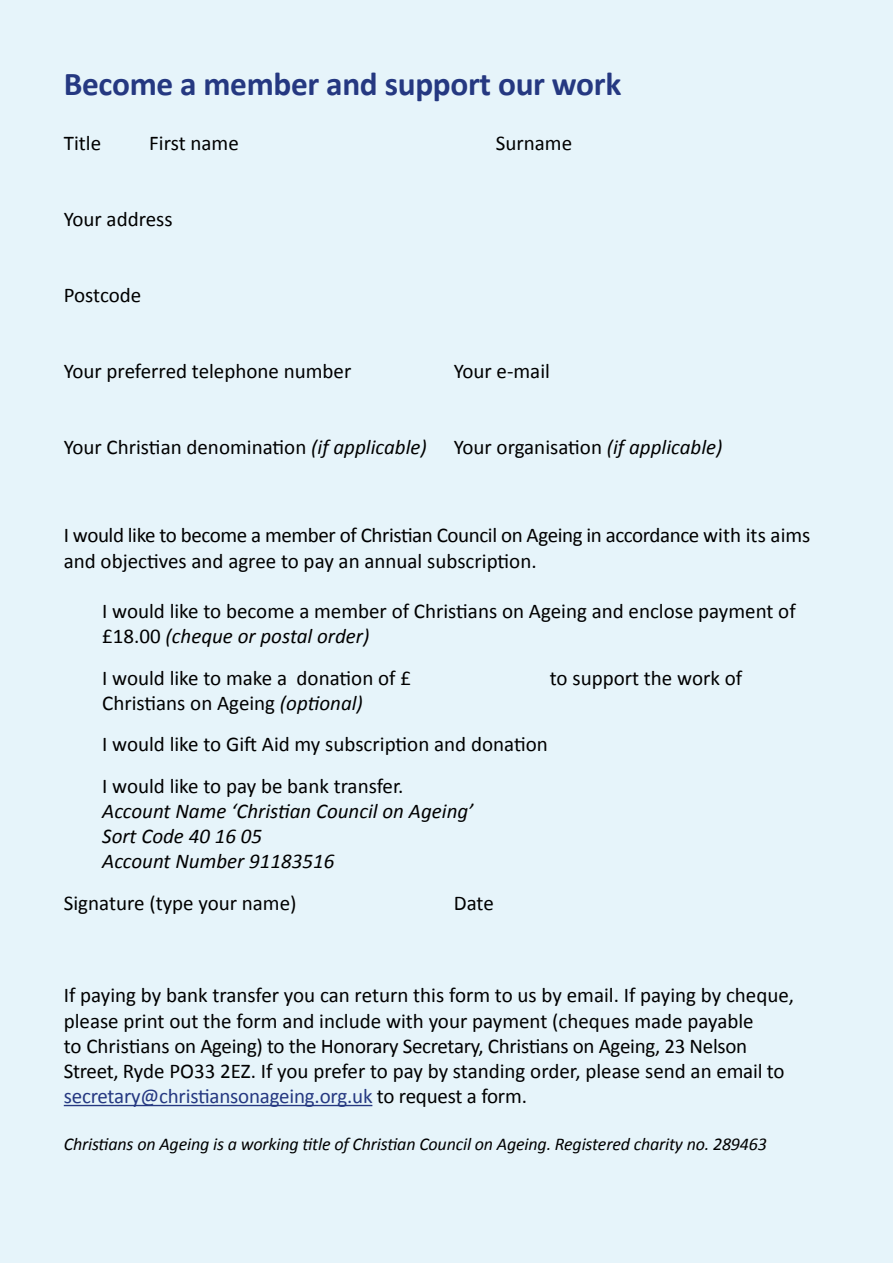
<style>
.page{position:relative;width:893px;height:1263px;background:#e6f4fa}
.page>*{position:absolute;margin:0;border:0;box-sizing:border-box;transform-origin:0 0}
.t1{font:700 33.3px "Calibri";letter-spacing:-.01em;color:#253881}
.t2{font:21px/25.2px "Calibri";color:#000}
.t3{font:21px/25.2px "Calibri";letter-spacing:-.02em;color:#000}
.t4{font:italic 21px/25.2px "Calibri";color:#000}
.t5{font:italic 18px "Calibri";letter-spacing:-.01em;color:#000}
.s1{font-style:italic}
.s2{color:#253881}
</style>
<div class="page">
<hr style="left:64px;top:1105px;width:308px;height:1px;background:#253881">
<h1 class="t1" style="left:64px;top:63px;width:559px">Become a member and support our work</h1>
<p class="t2" style="left:64px;top:131px;width:39px">Title</p>
<p class="t2" style="left:149px;top:131px;width:91px">First name</p>
<p class="t2" style="left:496px;top:131px;width:78px">Surname</p>
<p class="t2" style="left:64px;top:207px;width:110px">Your address</p>
<p class="t2" style="left:64px;top:283px;width:79px">Postcode</p>
<p class="t2" style="left:64px;top:359px;width:289px">Your preferred telephone number</p>
<p class="t2" style="left:454px;top:359px;width:98px">Your e-mail</p>
<p class="t2" style="left:64px;top:435px;width:365px">Your Christian denomination <span class="s1">(if applicable)</span></p>
<p class="t2" style="left:454px;top:435px;width:270px">Your organisation <span class="s1">(if applicable)</span></p>
<p class="t3" style="left:64px;top:523px;width:748px">I would like to become a member of Christian Council on Ageing in accordance with its aims and objectives and agree to pay an annual subscription.</p>
<p class="t2" style="left:102px;top:599px;width:695px">I would like to become a member of Christians on Ageing and enclose payment of £18.00 <span class="s1">(cheque or postal order)</span></p>
<p class="t2" style="left:102px;top:665px;width:310px">I would like to make a donation of £</p>
<p class="t2" style="left:550px;top:665px;width:194px">to support the work of</p>
<p class="t2" style="left:102px;top:682px;width:447px;line-height:41.4px">Christians on Ageing <span class="s1">(optional)<br></span>I would like to Gift Aid my subscription and donation<br>I would like to pay be bank transfer.</p>
<p class="t4" style="left:102px;top:797px;width:373px">Account Name ‘Christian Council on Ageing’<br>Sort Code 40 16 05<br>Account Number 91183516</p>
<p class="t2" style="left:64px;top:890px;width:234px">Signature (type your name)</p>
<p class="t2" style="left:454px;top:890px;width:42px">Date</p>
<p class="t2" style="left:64px;top:983px;width:732px">If paying by bank transfer you can return this form to us by email. If paying by cheque, please print out the form and include with your payment (cheques made payable<br>to Christians on Ageing) to the Honorary Secretary, Christians on Ageing, 23 Nelson Street, Ryde PO33 2EZ. If you prefer to pay by standing order, please send an email to <span class="s2">secretary@christiansonageing.org.uk</span> to request a form.</p>
<p class="t5" style="left:64px;top:1131px;width:705px">Christians on Ageing is a working title of Christian Council on Ageing. Registered charity no. 289463</p>
</div>
